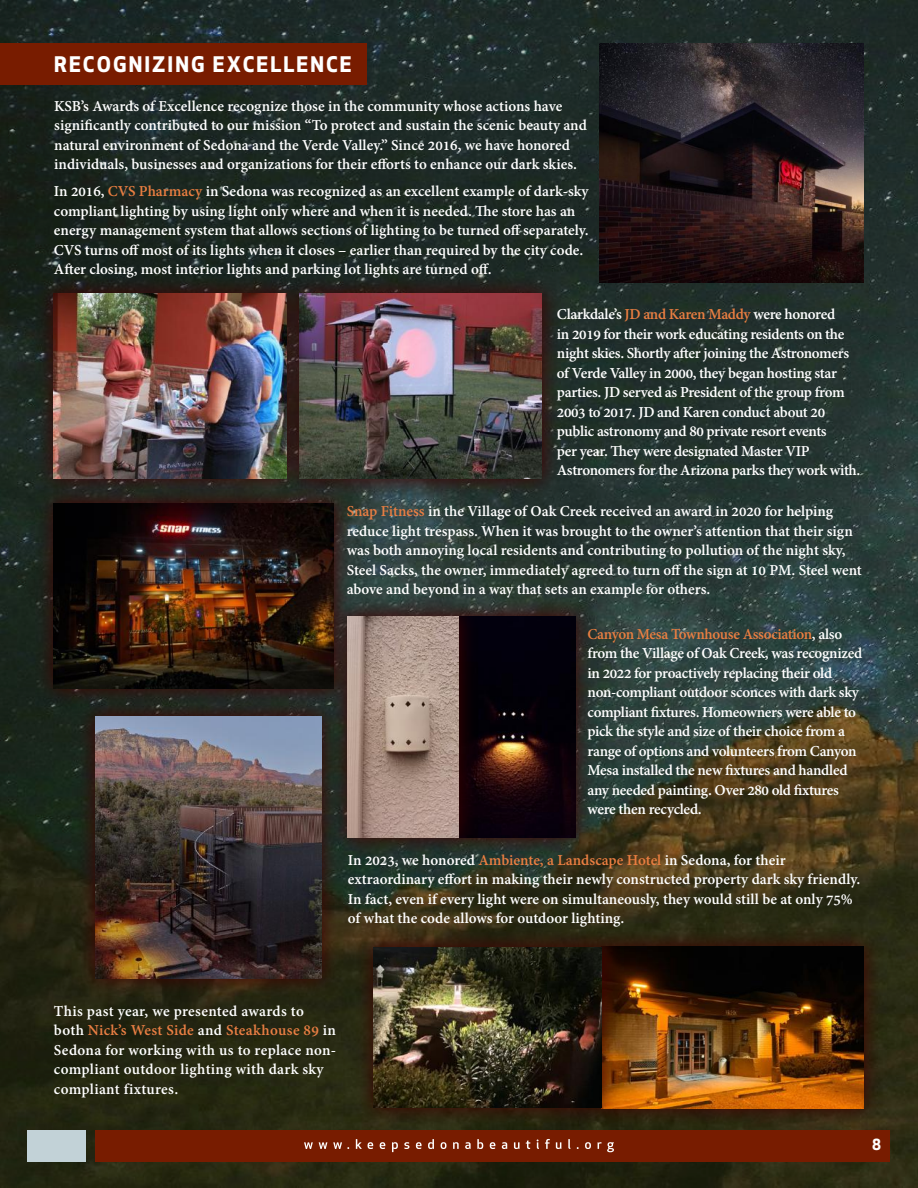
<style>
.page{position:relative;width:918px;height:1188px;background:#fff}
.page>*{position:absolute;margin:0;border:0;box-sizing:border-box;transform-origin:0 0}
.t1{font:700 21px "Apex New";letter-spacing:.1em;color:#fff}
.t2{font:700 16.5px/19.5px "Adobe Devanagari";letter-spacing:-.005em;color:#fff}
.t3{font:700 16.5px/19.5px "Adobe Devanagari";letter-spacing:.02em;color:#fff}
.t4{font:700 15px "Apex New";color:#fff}
.s1{color:#ea7e41}
.s2{color:#e97e43}
</style>
<div class="page">
<img style="left:0;top:0;width:918px;height:1188px">
<div style="left:95px;top:1131px;width:795px;height:31px;background:#781c00"></div>
<svg style="left:304px;top:1139px;width:310px;height:13px"></svg>
<div style="left:27px;top:1131px;width:59px;height:31px;background:#c2d2d7"></div>
<div style="left:0;top:43px;width:367px;height:42px;background:#781c00"></div>
<img style="left:600px;top:43px;width:264px;height:240px">
<svg style="left:305px;top:275px;width:255px;height:223px"></svg>
<img style="left:305px;top:293px;width:237px;height:186px">
<svg style="left:35px;top:275px;width:270px;height:210px"></svg>
<img style="left:54px;top:293px;width:232px;height:186px">
<svg style="left:35px;top:485px;width:317px;height:223px;fill:#27241d"></svg>
<img style="left:54px;top:503px;width:280px;height:186px">
<svg style="left:478px;top:598px;width:116px;height:259px"></svg>
<img style="left:478px;top:616px;width:98px;height:222px">
<svg style="left:329px;top:598px;width:149px;height:259px"></svg>
<img style="left:348px;top:616px;width:111px;height:222px">
<svg style="left:76px;top:698px;width:264px;height:299px"></svg>
<img style="left:95px;top:716px;width:226px;height:262px">
<svg style="left:620px;top:928px;width:263px;height:199px;fill:#2f250f"></svg>
<img style="left:620px;top:946px;width:244px;height:162px">
<img style="left:355px;top:928px;width:265px;height:199px">
<p class="t1" style="left:54px;top:49px;width:299px">RECOGNIZING EXCELLENCE</p>
<p class="t2" style="left:54px;top:98px;width:534px">KSB’s Awards of Excellence recognize those in the community whose actions have significantly contributed to our mission “To protect and sustain the scenic beauty and natural environment of Sedona and the Verde Valley.” Since 2016, we have honored individuals, businesses and organizations for their efforts to enhance our dark skies.</p>
<p class="t2" style="left:54px;top:183px;width:536px">In 2016, <span class="s1">CVS Pharmacy</span> in Sedona was recognized as an excellent example of dark-sky compliant lighting by using light only where and when it is needed. The store has an energy management system that allows sections of lighting to be turned off separately.<br>CVS turns off most of its lights when it closes – earlier than required by the city code.<br>After closing, most interior lights and parking lot lights are turned off.</p>
<p class="t2" style="left:557px;top:306px;width:305px">Clarkdale’s <span class="s1">JD and Karen Maddy</span> were honored<br>in 2019 for their work educating residents on the night skies. Shortly after joining the Astronomers of Verde Valley in 2000, they began hosting star parties. JD served as President of the group from 2003 to 2017. JD and Karen conduct about 20 public astronomy and 80 private resort events<br>per year. They were designated Master VIP Astronomers for the Arizona parks they work with.</p>
<p class="t2" style="left:347px;top:503px;width:517px"><span class="s2">Snap Fitness</span> in the Village of Oak Creek received an award in 2020 for helping reduce light trespass. When it was brought to the owner’s attention that their sign was both annoying local residents and contributing to pollution of the night sky, Steel Sacks, the owner, immediately agreed to turn off the sign at 10 PM. Steel went above and beyond in a way that sets an example for others.</p>
<p class="t2" style="left:588px;top:626px;width:276px"><span class="s1">Canyon Mesa Townhouse Association</span>, also from the Village of Oak Creek, was recognized in 2022 for proactively replacing their old non-compliant outdoor sconces with dark sky compliant fixtures. Homeowners were able to pick the style and size of their choice from a range of options and volunteers from Canyon Mesa installed the new fixtures and handled any needed painting. Over 280 old fixtures were then recycled.</p>
<p class="t2" style="left:348px;top:852px;width:514px">In 2023, we honored <span class="s1">Ambiente, a Landscape Hotel</span> in Sedona, for their extraordinary effort in making their newly constructed property dark sky friendly.<br>In fact, even if every light were on simultaneously, they would still be at only 75% of what the code allows for outdoor lighting.</p>
<p class="t3" style="left:54px;top:1003px;width:284px">This past year, we presented awards to both <span class="s2">Nick’s West Side</span> and <span class="s2">Steakhouse 89</span> in Sedona for working with us to replace non&shy;compliant outdoor lighting with dark sky compliant fixtures.</p>
<p class="t4" style="left:872px;top:1134px;width:10px">8</p>
</div>
